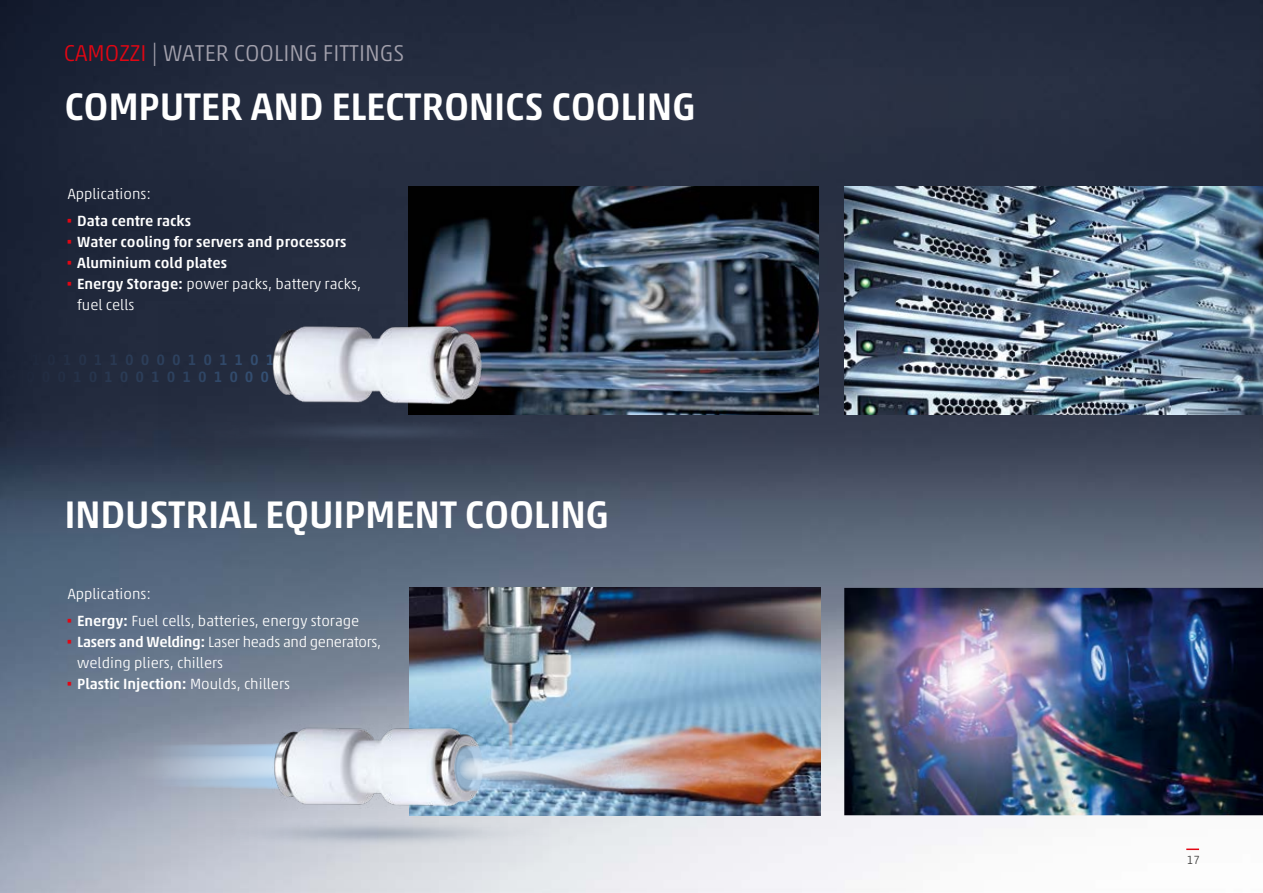
<style>
.page{position:relative;width:1263px;height:893px;background:#fff}
.page>*{position:absolute;margin:0;border:0;box-sizing:border-box;transform-origin:0 0}
.t1{font:500 39px "Akko W1 G";letter-spacing:-.01em;color:#fff}
.t2{font:300 37.5px "Akko W1 G";color:#e30613}
.t3{font:300 23.25px "Akko W1 G";color:#a3a1ad}
.t4{font:300 15px/21px "Akko W1 G";color:#fff}
.t5{font:500 15px "Akko W1 G";color:#fff}
.t6{font:300 15px/21px "Akko W1 G";letter-spacing:-.02em;color:#fff}
.t7{font:300 12px "Akko W1 G";color:#3c3c3b}
.s1{color:#e30613}
.s2{font-weight:500}
.s3{font-weight:300}
</style>
<div class="page">
<img style="left:0;top:0;width:1263px;height:893px">
<img style="left:408px;top:187px;width:410px;height:227px">
<img style="left:159px;top:305px;width:436px;height:154px">
<img style="left:410px;top:588px;width:410px;height:227px">
<svg style="left:127px;top:743px;width:94px;height:48px;background:#a0acbf"></svg>
<img style="left:221px;top:707px;width:328px;height:154px">
<img style="left:454px;top:744px;width:247px;height:50px">
<img style="left:844px;top:588px;width:419px;height:227px">
<img style="left:844px;top:187px;width:419px;height:227px">
<svg style="left:1186px;top:848px;width:13px;height:2px"></svg>
<h3 class="t3" style="left:64px;top:36px;width:342px"><span class="s1">CAMOZZI</span> | WATER COOLING FITTINGS</h3>
<h1 class="t1" style="left:64px;top:77px;width:633px">COMPUTER AND ELECTRONICS COOLING</h1>
<p class="t4" style="left:68px;top:182px;width:85px">Applications:</p>
<h2 class="t2" style="left:64px;top:192px;width:12px">·</h2>
<p class="t5" style="left:77px;top:209px;width:115px">Data centre racks</p>
<h2 class="t2" style="left:64px;top:213px;width:12px">·</h2>
<p class="t5" style="left:77px;top:230px;width:271px">Water cooling for servers and processors</p>
<h2 class="t2" style="left:64px;top:234px;width:12px">·</h2>
<p class="t5" style="left:77px;top:251px;width:151px">Aluminium cold plates</p>
<h2 class="t2" style="left:64px;top:255px;width:12px">·</h2>
<p class="t4" style="left:77px;top:272px;width:285px"><span class="s2">Energy Storage:</span> power packs, battery racks, fuel cells</p>
<h1 class="t1" style="left:64px;top:486px;width:546px">INDUSTRIAL EQUIPMENT COOLING</h1>
<p class="t4" style="left:68px;top:582px;width:85px">Applications:</p>
<h2 class="t2" style="left:64px;top:592px;width:12px">·</h2>
<p class="t4" style="left:77px;top:609px;width:284px"><span class="s2">Energy:</span> Fuel cells, batteries, energy storage</p>
<h2 class="t2" style="left:64px;top:613px;width:12px">·</h2>
<p class="t6" style="left:77px;top:630px;width:305px"><span class="s2">Lasers and Welding:</span> Laser heads and generators, welding pliers, chillers</p>
<h2 class="t2" style="left:64px;top:655px;width:12px">·</h2>
<p class="t5" style="left:77px;top:672px;width:214px">Plastic Injection: <span class="s3">Moulds, chillers</span></p>
<p class="t7" style="left:1187px;top:851px;width:15px">17</p>
</div>
